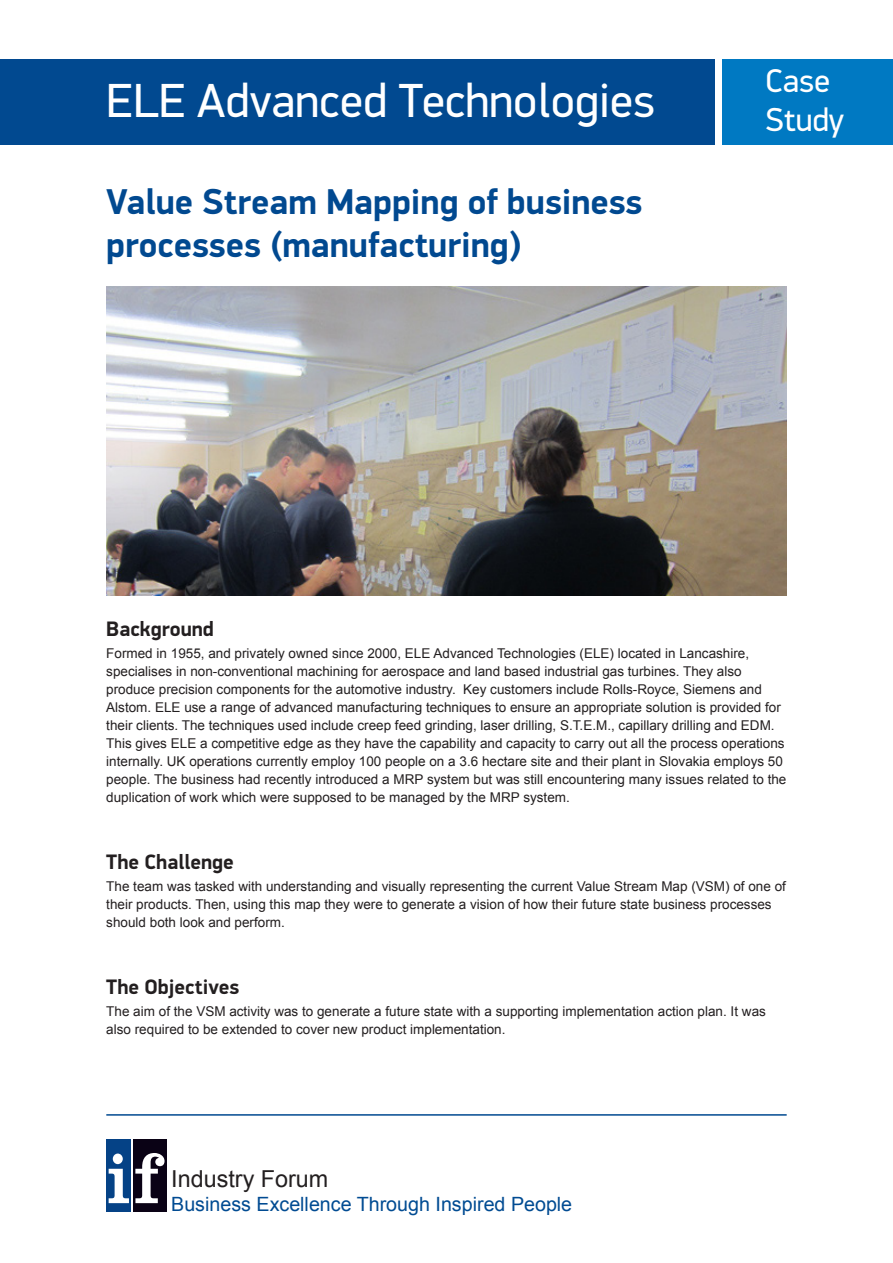
<style>
.page{position:relative;width:893px;height:1263px;background:#fff}
.page>*{position:absolute;margin:0;border:0;box-sizing:border-box;transform-origin:0 0}
.t1{font:48px "PF Din Display Pro";color:#fff}
.t2{font:700 36px/43.2px "PF Din Display Pro";color:#014990}
.t3{font:33px/39.6px "PF Din Display Pro";color:#fff}
.t4{font:23.4px "Arial";color:#231f20}
.t5{font:700 21px "PF Din Display Pro";color:#231f20}
.t6{font:19.65px "Arial";color:#014b92}
.t7{font:13.5px/18px "Arial";color:#231f20}
</style>
<div class="page">
<div style="left:0;top:60px;width:714px;height:85px;background:#014990"></div>
<div style="left:723px;top:60px;width:170px;height:85px;background:#0079c2"></div>
<div style="left:133px;top:1140px;width:33px;height:72px;background:#0a0215"></div>
<div style="left:106px;top:1140px;width:25px;height:72px;background:#054286"></div>
<svg style="left:109px;top:1153px;width:20px;height:50px"></svg>
<svg style="left:135px;top:1153px;width:30px;height:50px"></svg>
<hr style="left:106px;top:1114px;width:681px;height:2px;background:#014990">
<img style="left:106px;top:287px;width:681px;height:308px">
<p class="t1" style="left:106px;top:72px;width:550px">ELE Advanced Technologies</p>
<p class="t2" style="left:106px;top:181px;width:538px">Value Stream Mapping of business processes (manufacturing)</p>
<p class="t3" style="left:765px;top:61px;width:80px">Case<br>Study</p>
<p class="t5" style="left:106px;top:616px;width:109px">Background</p>
<p class="t7" style="left:106px;top:644px;width:682px">Formed in 1955, and privately owned since 2000, ELE Advanced Technologies (ELE) located in Lancashire, specialises in non-conventional machining for aerospace and land based industrial gas turbines. They also produce precision components for the automotive industry. Key customers include Rolls-Royce, Siemens and Alstom. ELE use a range of advanced manufacturing techniques to ensure an appropriate solution is provided for their clients. The techniques used include creep feed grinding, laser drilling, S.T.E.M., capillary drilling and EDM.<br>This gives ELE a competitive edge as they have the capability and capacity to carry out all the process operations internally. UK operations currently employ 100 people on a 3.6 hectare site and their plant in Slovakia employs 50 people. The business had recently introduced a MRP system but was still encountering many issues related to the duplication of work which were supposed to be managed by the MRP system.</p>
<p class="t5" style="left:106px;top:849px;width:129px">The Challenge</p>
<p class="t7" style="left:106px;top:877px;width:681px">The team was tasked with understanding and visually representing the current Value Stream Map (VSM) of one of their products. Then, using this map they were to generate a vision of how their future state business processes should both look and perform.</p>
<p class="t5" style="left:106px;top:974px;width:135px">The Objectives</p>
<p class="t7" style="left:106px;top:1002px;width:661px">The aim of the VSM activity was to generate a future state with a supporting implementation action plan. It was also required to be extended to cover new product implementation.</p>
<p class="t4" style="left:171px;top:1164px;width:159px">Industry Forum</p>
<p class="t6" style="left:171px;top:1191px;width:402px">Business Excellence Through Inspired People</p>
</div>
